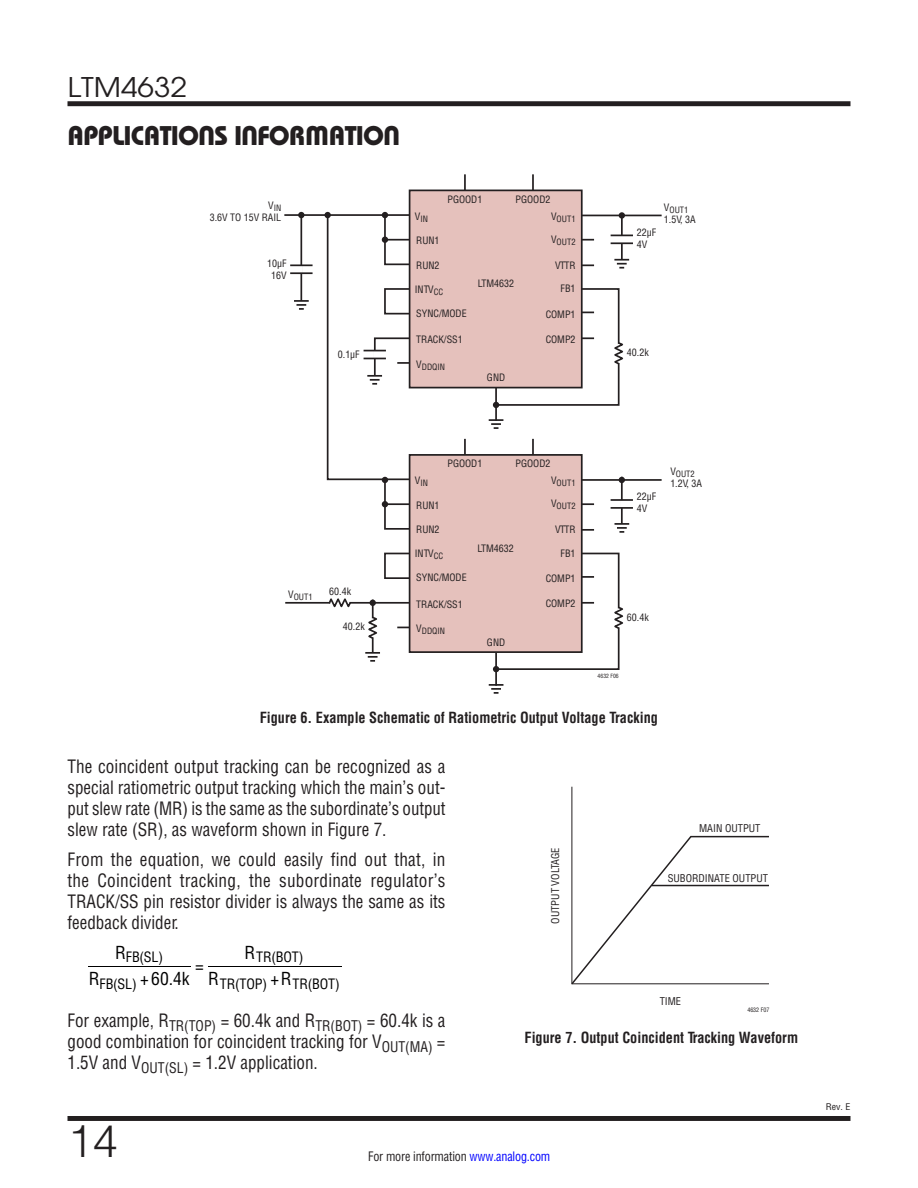
<style>
.page{position:relative;width:918px;height:1188px;background:#fff}
.page>*{position:absolute;margin:0;border:0;box-sizing:border-box;transform-origin:0 0}
.t1{font:300 45px "Helvetica LT Std";color:#231f20}
.Section_Heads_non-TOC{font:27px "Linear Bauhaus";letter-spacing:-.02em;color:#231f20}
.t2{font:27px "ITC Avant Garde Pro";color:#231f20;scale:1.1 1}
.Body_text{font:18px/21px "Linear Helv Cond";color:#231f20;text-align:justify;scale:.96 1}
.Body_text-2{font:18px/21px "Linear Helv Cond";color:#231f20;text-align:justify;scale:.95 1}
.t3{font:17.55px "Linear Helv Cond";color:#000}
.t4{font:700 15px "Linear Helv Cond";color:#231f20;scale:.95 1}
.t5{font:13.95px/26.4px "Linear Helv Cond";letter-spacing:-.01em;color:#000;text-align:center}
.t6{font:12.75px "Linear Helv Cond";letter-spacing:-.01em;color:#231f20;scale:.95 1}
.t7{font:10.5px "Linear Helv Cond";color:#231f20}
.t8{font:10.05px/12px "Linear Helv Cond";color:#231f20;text-align:center}
.t9{font:9px "Linear Helv Cond";color:#231f20;scale:1.1 1}
.t10{font:8.55px "Linear Helv Cond";color:#231f20}
.t11{font:6px "Linear Helv Cond";color:#231f20}
.t12{font:5.7px "Linear Helv Cond";color:#231f20}
.s1{color:#00f}
</style>
<div class="page">
<div style="left:68px;top:101px;width:782px;height:5px;background:#231f20"></div>
<div style="left:68px;top:1116px;width:782px;height:5px;background:#231f20"></div>
<hr style="left:89px;top:967px;width:102px;height:1px;background:#000">
<hr style="left:208px;top:967px;width:134px;height:1px;background:#000">
<hr style="left:285px;top:602px;width:124px;height:2px;background:#231f20">
<hr style="left:621px;top:477px;width:2px;height:48px;background:#231f20">
<hr style="left:372px;top:600px;width:2px;height:54px;background:#231f20">
<div style="left:410px;top:190px;width:172px;height:198px;background:#e5c1bc"></div>
<div style="left:409px;top:190px;width:174px;height:198px;border:2px solid #231f20"></div>
<hr style="left:621px;top:215px;width:2px;height:45px;background:#231f20">
<hr style="left:300px;top:215px;width:2px;height:86px;background:#231f20">
<svg style="left:294px;top:300px;width:15px;height:10px"></svg>
<svg style="left:614px;top:259px;width:15px;height:10px"></svg>
<svg style="left:489px;top:419px;width:14px;height:10px"></svg>
<svg style="left:464px;top:174px;width:2px;height:16px"></svg>
<svg style="left:532px;top:174px;width:2px;height:16px"></svg>
<svg style="left:615px;top:523px;width:14px;height:10px"></svg>
<svg style="left:365px;top:652px;width:15px;height:10px"></svg>
<svg style="left:489px;top:684px;width:14px;height:10px"></svg>
<svg style="left:464px;top:439px;width:2px;height:15px"></svg>
<svg style="left:532px;top:439px;width:2px;height:15px"></svg>
<svg style="left:300px;top:266px;width:3px;height:6px"></svg>
<hr style="left:290px;top:264px;width:23px;height:2px;background:#231f20">
<hr style="left:290px;top:272px;width:23px;height:2px;background:#231f20">
<svg style="left:611px;top:235px;width:22px;height:7px"></svg>
<hr style="left:611px;top:242px;width:22px;height:2px;background:#231f20">
<svg style="left:621px;top:501px;width:2px;height:6px"></svg>
<hr style="left:611px;top:499px;width:22px;height:2px;background:#231f20">
<hr style="left:611px;top:507px;width:22px;height:2px;background:#231f20">
<div style="left:298px;top:212px;width:7px;height:6px;background:#231f20;border-radius:50%"></div>
<div style="left:324px;top:212px;width:7px;height:6px;background:#231f20;border-radius:50%"></div>
<div style="left:619px;top:212px;width:6px;height:7px;background:#231f20;border-radius:50%"></div>
<hr style="left:284px;top:214px;width:126px;height:2px;background:#231f20">
<hr style="left:582px;top:215px;width:80px;height:1px;background:#231f20">
<svg style="left:582px;top:239px;width:12px;height:2px"></svg>
<svg style="left:582px;top:264px;width:12px;height:2px"></svg>
<hr style="left:495px;top:388px;width:2px;height:33px;background:#231f20">
<svg style="left:619px;top:477px;width:6px;height:6px"></svg>
<svg style="left:370px;top:600px;width:6px;height:6px"></svg>
<div style="left:384px;top:553px;width:26px;height:26px;border:2px solid #231f20"></div>
<hr style="left:575px;top:479px;width:87px;height:2px;background:#231f20">
<svg style="left:583px;top:503px;width:11px;height:2px"></svg>
<svg style="left:583px;top:529px;width:11px;height:2px"></svg>
<hr style="left:495px;top:652px;width:2px;height:34px;background:#231f20">
<svg style="left:397px;top:627px;width:12px;height:1px"></svg>
<svg style="left:493px;top:287px;width:131px;height:121px"></svg>
<svg style="left:493px;top:552px;width:131px;height:120px"></svg>
<svg style="left:368px;top:615px;width:10px;height:26px"></svg>
<svg style="left:327px;top:598px;width:26px;height:10px"></svg>
<div style="left:410px;top:455px;width:172px;height:197px;background:#e5c1bc"></div>
<div style="left:409px;top:454px;width:174px;height:199px;border:2px solid #231f20"></div>
<svg style="left:326px;top:212px;width:98px;height:319px"></svg>
<hr style="left:385px;top:503px;width:25px;height:2px;background:#231f20">
<svg style="left:571px;top:786px;width:198px;height:199px"></svg>
<h2 class="t2" style="left:68px;top:70px;width:110px">LTM4632</h2>
<p class="Section_Heads_non-TOC" style="left:68px;top:119px;width:334px">APPLICATIONS INFORMATION</p>
<p class="t10" style="left:268px;top:203px;width:15px"><sup>V</sup>IN</p>
<p class="t8" style="left:210px;top:211px;width:73px">3.6V TO 15V RAIL</p>
<p class="t8" style="left:267px;top:257px;width:21px">10µF<br>16V</p>
<p class="t8" style="left:338px;top:348px;width:23px">0.1µF</p>
<p class="t8" style="left:447px;top:193px;width:36px">PGOOD1</p>
<p class="t8" style="left:516px;top:193px;width:36px">PGOOD2</p>
<p class="t10" style="left:415px;top:213px;width:15px"><sup>V</sup>IN</p>
<p class="t10" style="left:551px;top:213px;width:26px"><sup>V</sup>OUT1</p>
<p class="t10" style="left:551px;top:236px;width:26px"><sup>V</sup>OUT2</p>
<p class="t8" style="left:555px;top:259px;width:22px">VTTR</p>
<p class="t8" style="left:561px;top:283px;width:16px">FB1</p>
<p class="t8" style="left:637px;top:226px;width:21px">22µF</p>
<p class="t8" style="left:416px;top:235px;width:25px">RUN1</p>
<p class="t8" style="left:637px;top:238px;width:12px">4V</p>
<p class="t8" style="left:416px;top:259px;width:25px">RUN2</p>
<p class="t8" style="left:478px;top:278px;width:38px">LTM4632</p>
<p class="t8" style="left:415px;top:283px;width:30px">INTV<sub>CC</sub></p>
<p class="t8" style="left:416px;top:307px;width:52px">SYNC/MODE</p>
<p class="t8" style="left:416px;top:333px;width:48px">TRACK/SS1</p>
<p class="t10" style="left:416px;top:361px;width:30px"><sup>V</sup>DDQIN</p>
<p class="t8" style="left:487px;top:372px;width:20px">GND</p>
<p class="t8" style="left:546px;top:308px;width:31px">COMP1</p>
<p class="t8" style="left:546px;top:333px;width:31px">COMP2</p>
<p class="t8" style="left:627px;top:346px;width:23px">40.2k</p>
<p class="t10" style="left:664px;top:205px;width:26px"><sup>V</sup>OUT1</p>
<p class="t8" style="left:664px;top:213px;width:33px">1.5V, 3A</p>
<p class="t8" style="left:288px;top:588px;width:7px">V</p>
<p class="t8" style="left:329px;top:586px;width:23px">60.4k</p>
<p class="t10" style="left:294px;top:591px;width:20px">OUT1</p>
<p class="t8" style="left:343px;top:621px;width:23px">40.2k</p>
<p class="t8" style="left:447px;top:458px;width:36px">PGOOD1</p>
<p class="t8" style="left:516px;top:458px;width:36px">PGOOD2</p>
<p class="t10" style="left:415px;top:478px;width:15px"><sup>V</sup>IN</p>
<p class="t10" style="left:551px;top:478px;width:26px"><sup>V</sup>OUT1</p>
<p class="t10" style="left:551px;top:501px;width:26px"><sup>V</sup>OUT2</p>
<p class="t8" style="left:555px;top:524px;width:22px">VTTR</p>
<p class="t8" style="left:561px;top:547px;width:16px">FB1</p>
<p class="t8" style="left:416px;top:499px;width:25px">RUN1</p>
<p class="t8" style="left:416px;top:524px;width:25px">RUN2</p>
<p class="t8" style="left:477px;top:542px;width:38px">LTM4632</p>
<p class="t8" style="left:415px;top:548px;width:30px">INTV<sub>CC</sub></p>
<p class="t8" style="left:416px;top:571px;width:52px">SYNC/MODE</p>
<p class="t8" style="left:416px;top:598px;width:48px">TRACK/SS1</p>
<p class="t10" style="left:416px;top:626px;width:30px"><sup>V</sup>DDQIN</p>
<p class="t8" style="left:487px;top:636px;width:20px">GND</p>
<p class="t8" style="left:546px;top:573px;width:31px">COMP1</p>
<p class="t8" style="left:546px;top:598px;width:31px">COMP2</p>
<p class="t8" style="left:637px;top:490px;width:21px;text-align:left">22µF<br>4V</p>
<p class="t10" style="left:670px;top:469px;width:26px"><sup>V</sup>OUT2</p>
<p class="t8" style="left:670px;top:478px;width:33px">1.2V, 3A</p>
<p class="t8" style="left:627px;top:611px;width:23px">60.4k</p>
<p class="t12" style="left:598px;top:672px;width:23px">4632 F06</p>
<p class="t4" style="left:260px;top:708px;width:421px">Figure 6. Example Schematic of Ratiometric Output Voltage Tracking</p>
<p class="Body_text" style="left:68px;top:756px;width:395px">The coincident output tracking can be recognized as a special ratiometric output tracking which the main’s out&shy;put slew rate (MR) is the same as the subordinate’s output slew rate (SR), as waveform shown in Figure 7.</p>
<p class="Body_text" style="left:68px;top:849px;width:395px">From the equation, we could easily find out that, in the Coincident tracking, the subordinate regulator’s TRACK/SS pin resistor divider is always the same as its feedback divider.</p>
<p class="t5" style="left:115px;top:944px;width:49px"><sup>R</sup>FB(SL)</p>
<p class="t3" style="left:89px;top:968px;width:102px">R<sub>FB(SL)</sub> + 60.4k</p>
<p class="t5" style="left:208px;top:944px;width:133px"><sup>R</sup>TR(BOT)<br><sup>R</sup>TR(TOP) <sup>+R</sup>TR(BOT)</p>
<p class="Body_text-2" style="left:68px;top:1010px;width:399px">For example, R<sub>TR(TOP)</sub> = 60.4k and R<sub>TR(BOT)</sub> = 60.4k is a good combination for coincident tracking for V<sub>OUT(MA)</sub> = 1.5V and V<sub>OUT(SL)</sub> = 1.2V application.</p>
<p class="t3" style="left:195px;top:954px;width:10px">=</p>
<p class="t7" style="left:549px;top:924px;width:78px;rotate:-90deg">OUTPUT VOLTAGE</p>
<p class="t7" style="left:699px;top:822px;width:63px">MAIN OUTPUT</p>
<p class="t7" style="left:668px;top:872px;width:102px">SUBORDINATE OUTPUT</p>
<p class="t7" style="left:660px;top:995px;width:23px">TIME</p>
<p class="t11" style="left:747px;top:1006px;width:24px">4632 F07</p>
<p class="t4" style="left:525px;top:1028px;width:289px">Figure 7. Output Coincident Tracking Waveform</p>
<h1 class="t1" style="left:68px;top:1113px;width:52px">14</h1>
<p class="t6" style="left:368px;top:1148px;width:193px">For more information <span class="s1">www.analog.com</span></p>
<p class="t9" style="left:826px;top:1102px;width:24px">Rev. E</p>
</div>
